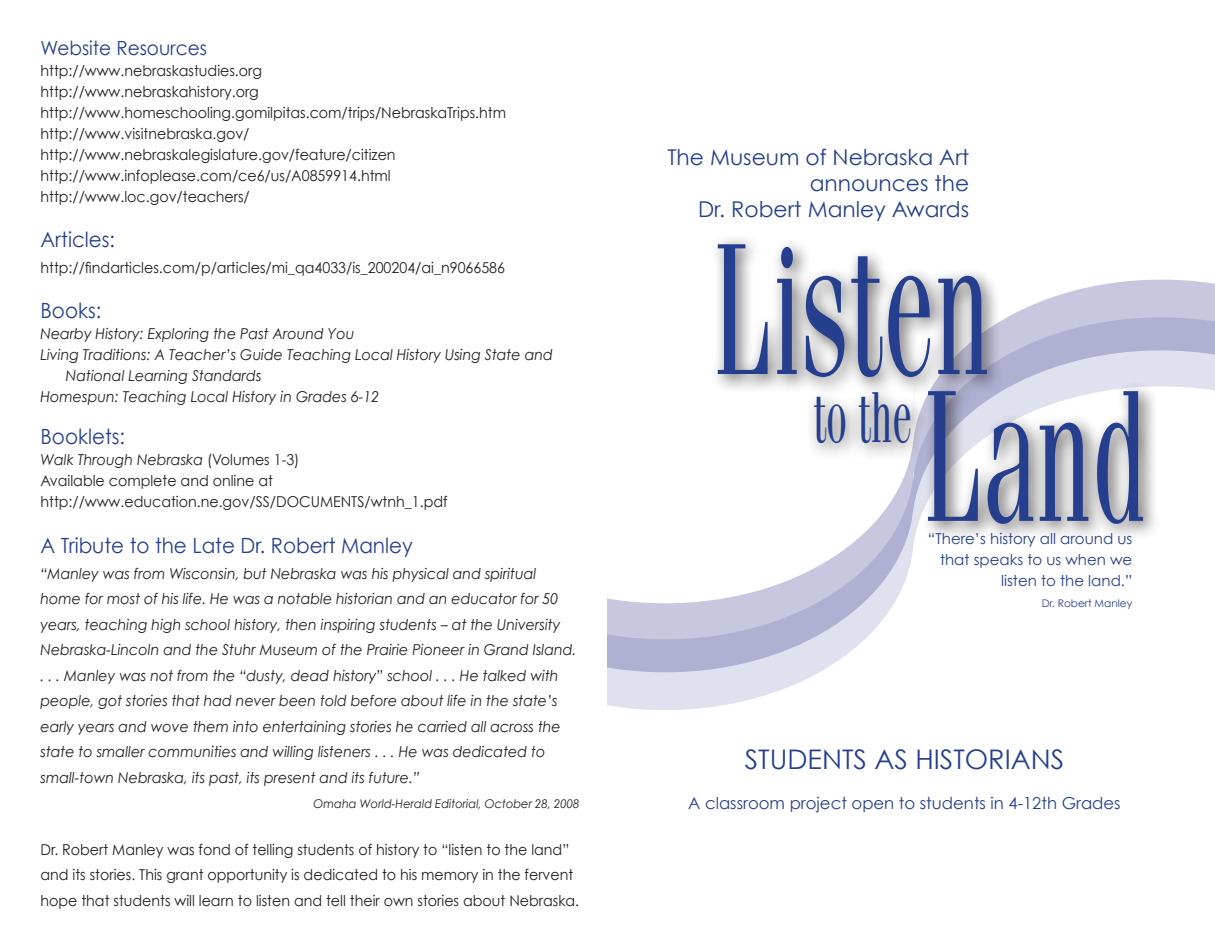
<style>
.page{position:relative;width:1215px;height:945px;background:#fff}
.page>*{position:absolute;margin:0;border:0;box-sizing:border-box;transform-origin:0 0}
.t1{font:187.5px "Fenice";color:#253f8e;scale:.55 1}
.t2{font:72px "Fenice";color:#253f8e;scale:.55 1}
.t3{font:27px "Century Gothic";color:#253f8e}
.t4{font:21.75px "Century Gothic";color:#253f8e}
.t5{font:21px "Century Gothic";color:#253f8e;scale:.95 1}
.t6{font:19.5px "Century Gothic";color:#253f8e;scale:.95 1}
.t7{font:16.5px "Century Gothic";color:#253f8e}
.t8{font:italic 15px/25.5px "Century Gothic";color:#231f20;scale:.95 1}
.t9{font:15px/25.5px "Century Gothic";color:#231f20;scale:.95 1}
.t10{font:15px/21px "Century Gothic";color:#253f8e;text-align:right}
.t11{font:italic 12px "Century Gothic";color:#231f20;scale:.95 1}
.t12{font:10.5px "Century Gothic";color:#253f8e}
.s1{font-style:normal}
</style>
<div class="page">
<svg style="left:1008px;top:280px;width:207px;height:37px;fill:#c7c7e0"></svg>
<svg style="left:1006px;top:317px;width:209px;height:33px;background:#b6b6d6"></svg>
<svg style="left:1006px;top:350px;width:209px;height:36px;background:#d1d2e5"></svg>
<svg style="left:913px;top:386px;width:302px;height:154px"></svg>
<div style="left:417px;top:359px;width:497px;height:351px;background:#e0e1ee;border-radius:50%"></div>
<div style="left:417px;top:321px;width:497px;height:351px;background:#afb0d2;border-radius:50%"></div>
<div style="left:417px;top:288px;width:497px;height:351px;background:#c7c7e0;border-radius:50%"></div>
<div style="left:417px;top:252px;width:497px;height:351px;background:#fff;border-radius:50%"></div>
<div style="left:317px;top:265px;width:290px;height:472px;background:#fff"></div>
<div style="left:708px;top:234px;width:298px;height:162px;background:#231f20;opacity:.75"></div>
<div style="left:919px;top:381px;width:243px;height:162px;background:#231f20;opacity:.75"></div>
<div style="left:806px;top:383px;width:124px;height:80px;background:#231f20;opacity:.75"></div>
<p class="t6" style="left:40px;top:36px;width:177px">Website Resources</p>
<p class="t9" style="left:40px;top:58px;width:235px">http://www.nebraskastudies.org</p>
<p class="t9" style="left:40px;top:79px;width:231px">http://www.nebraskahistory.org</p>
<p class="t9" style="left:40px;top:100px;width:492px">http://www.homeschooling.gomilpitas.com/trips/NebraskaTrips.htm</p>
<p class="t9" style="left:40px;top:121px;width:222px">http://www.visitnebraska.gov/</p>
<p class="t9" style="left:40px;top:142px;width:375px">http://www.nebraskalegislature.gov/feature/citizen</p>
<p class="t9" style="left:40px;top:163px;width:370px">http://www.infoplease.com/ce6/us/A0859914.html</p>
<p class="t9" style="left:40px;top:184px;width:222px">http://www.loc.gov/teachers/</p>
<p class="t5" style="left:40px;top:227px;width:80px">Articles:</p>
<p class="t9" style="left:40px;top:254px;width:491px">http://findarticles.com/p/articles/mi_qa4033/is_200204/ai_n9066586</p>
<p class="t5" style="left:40px;top:297px;width:66px">Books:</p>
<p class="t8" style="left:40px;top:320px;width:332px">Nearby History: Exploring the Past Around You</p>
<p class="t8" style="left:66px;top:343px;width:514px;line-height:21px;text-indent:-25px">Living Traditions: A Teacher’s Guide Teaching Local History Using State and<br>National Learning Standards</p>
<p class="t8" style="left:40px;top:383px;width:358px">Homespun: Teaching Local History in Grades 6-12</p>
<p class="t5" style="left:40px;top:423px;width:91px">Booklets:</p>
<p class="t8" style="left:40px;top:446px;width:274px">Walk Through Nebraska <span class="s1">(Volumes 1-3)</span></p>
<p class="t9" style="left:40px;top:467px;width:246px">Available complete and online at</p>
<p class="t9" style="left:40px;top:488px;width:430px">http://www.education.ne.gov/SS/DOCUMENTS/wtnh_1.pdf</p>
<p class="t5" style="left:40px;top:533px;width:393px">A Tribute to the Late Dr. Robert Manley</p>
<p class="t8" style="left:40px;top:560px;width:566px">“Manley was from Wisconsin, but Nebraska was his physical and spiritual home for most of his life. He was a notable historian and an educator for 50 years, teaching high school history, then inspiring students – at the University Nebraska-Lincoln and the Stuhr Museum of the Prairie Pioneer in Grand Island.</p>
<p class="t8" style="left:40px;top:662px;width:549px">. . . Manley was not from the “dusty, dead history” school . . . He talked with people, got stories that had never been told before about life in the state’s early years and wove them into entertaining stories he carried all across the state to smaller communities and willing listeners . . . He was dedicated to small-town Nebraska, its past, its present and its future.”</p>
<p class="t11" style="left:314px;top:796px;width:281px">Omaha World-Herald Editorial, October 28, 2008</p>
<p class="t9" style="left:40px;top:836px;width:569px">Dr. Robert Manley was fond of telling students of history to “listen to the land” and its stories. This grant opportunity is dedicated to his memory in the fervent hope that students will learn to listen and tell their own stories about Nebraska.</p>
<p class="t4" style="left:667px;top:144px;width:303px">The Museum of Nebraska Art</p>
<p class="t4" style="left:810px;top:170px;width:161px">announces the</p>
<p class="t4" style="left:698px;top:196px;width:273px">Dr. Robert Manley Awards</p>
<p class="t1" style="left:713px;top:197px;width:505px">Listen</p>
<p class="t1" style="left:924px;top:344px;width:404px">Land</p>
<p class="t2" style="left:801px;top:351px;width:181px">to the</p>
<p class="t2" style="left:813px;top:374px;width:181px">to the</p>
<p class="t10" style="left:928px;top:528px;width:206px">“There’s history all around us that speaks to us when we listen to the land.”</p>
<p class="t12" style="left:1042px;top:596px;width:92px">Dr. Robert Manley</p>
<p class="t3" style="left:745px;top:743px;width:321px">STUDENTS AS HISTORIANS</p>
<p class="t7" style="left:688px;top:793px;width:434px">A classroom project open to students in 4-12th Grades</p>
</div>
